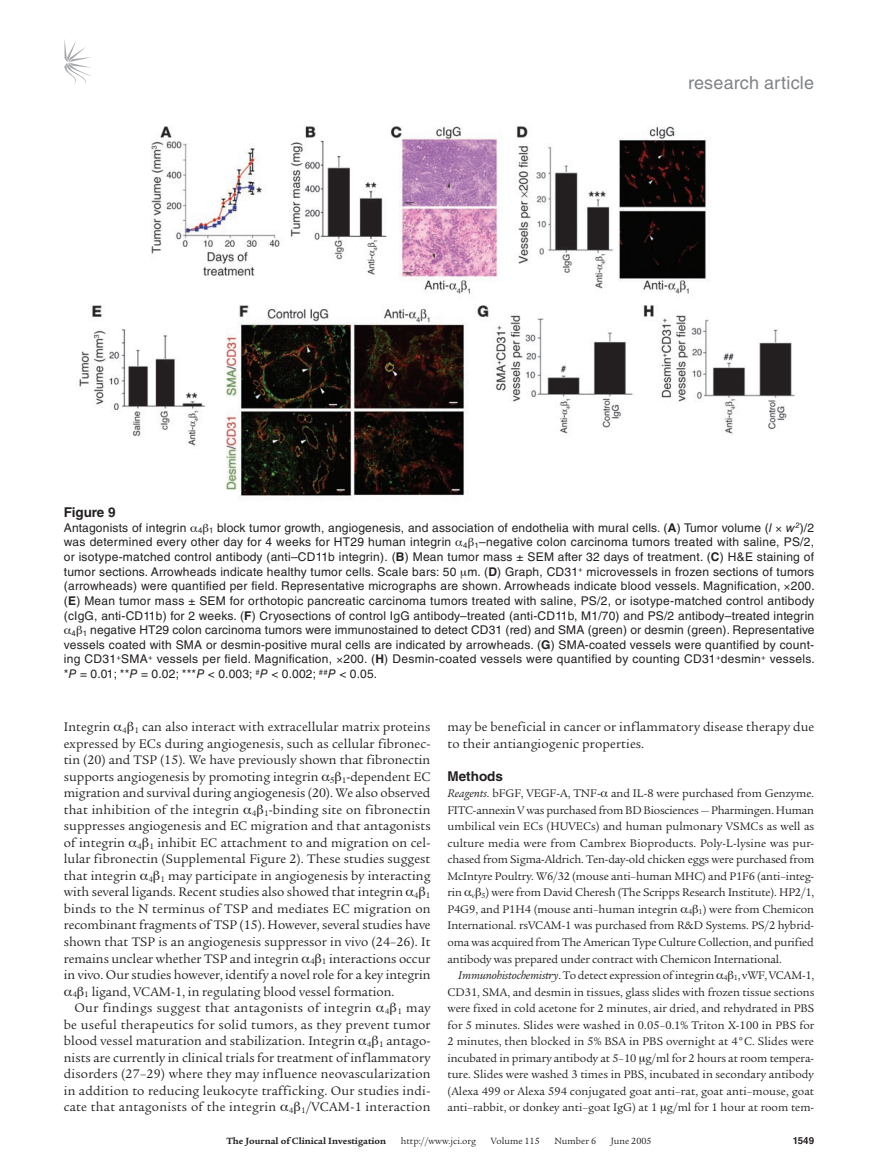
<style>
.page{position:relative;width:878px;height:1174px;background:#fff}
.page>*{position:absolute;margin:0;border:0;box-sizing:border-box;transform-origin:0 0}
.t1{font:18px "Helvetica LT Std";letter-spacing:.01em;color:#808285}
.t2{font:13.5px/16.5px "Legacy Serif Std";letter-spacing:.005em;color:#231f20;text-align:justify}
.t3{font:13.5px "Legacy Serif Std";letter-spacing:.025em;color:#231f20}
.t4{font:700 13.5px "Helvetica LT Std";color:#231f20}
.t5{font:12px/16.5px "Legacy Serif Std";letter-spacing:-.01em;color:#231f20;text-align:justify}
.t6{font:12px "Helvetica LT Std";letter-spacing:.02em;color:#231f20}
.t7{font:9.75px "Legacy Serif Std";color:#231f20}
.t8{font:700 9.75px "Legacy Serif Std";color:#231f20}
.t9{font:700 9.75px "Helvetica LT Std";color:#231f20}
.s1{font-weight:700}
.s2{font-style:italic}
</style>
<div class="page">
<svg style="left:64px;top:39px;width:27px;height:46px"></svg>
<img style="left:79px;top:126px;width:716px;height:374px">
<h1 class="t1" style="left:688px;top:72px;width:127px">research article</h1>
<p class="t4" style="left:64px;top:504px;width:53px">Figure 9</p>
<p class="t6" style="left:64px;top:520px;width:751px">Antagonists of integrin <sub>4</sub> <sub>1</sub> block tumor growth, angiogenesis, and association of endothelia with mural cells. (<span class="s1">A</span>) Tumor volume (<span class="s2">l w</span><sup>2</sup>)/2</p>
<p class="t6" style="left:64px;top:535px;width:751px">was determined every other day for 4 weeks for HT29 human integrin <sub>4</sub> <sub>1</sub>–negative colon carcinoma tumors treated with saline, PS/2,</p>
<p class="t6" style="left:64px;top:550px;width:751px">or isotype-matched control antibody (anti–CD11b integrin). (<span class="s1">B</span>) Mean tumor mass ± SEM after 32 days of treatment. (<span class="s1">C</span>) H&amp;E staining of</p>
<p class="t6" style="left:64px;top:564px;width:751px">tumor sections. Arrowheads indicate healthy tumor cells. Scale bars: 50 m. (<span class="s1">D</span>) Graph, CD31<sup>+</sup> microvessels in frozen sections of tumors</p>
<p class="t6" style="left:64px;top:579px;width:752px">(arrowheads) were quantified per field. Representative micrographs are shown. Arrowheads indicate blood vessels. Magnification, 200.</p>
<p class="t6" style="left:64px;top:594px;width:752px">(<span class="s1">E</span>) Mean tumor mass ± SEM for orthotopic pancreatic carcinoma tumors treated with saline, PS/2, or isotype-matched control antibody</p>
<p class="t6" style="left:64px;top:608px;width:751px">(cIgG, anti-CD11b) for 2 weeks. (<span class="s1">F</span>) Cryosections of control IgG antibody–treated (anti-CD11b, M1/70) and PS/2 antibody–treated integrin</p>
<p class="t6" style="left:72px;top:623px;width:744px"><sub>4</sub> <sub>1</sub> negative HT29 colon carcinoma tumors were immunostained to detect CD31 (red) and SMA (green) or desmin (green). Representative</p>
<p class="t6" style="left:64px;top:637px;width:751px">vessels coated with SMA or desmin-positive mural cells are indicated by arrowheads. (<span class="s1">G</span>) SMA-coated vessels were quantified by count-</p>
<p class="t6" style="left:64px;top:652px;width:752px">ing CD31<sup>+</sup>SMA<sup>+</sup> vessels per field. Magnification, 200. (<span class="s1">H</span>) Desmin-coated vessels were quantified by counting CD31<sup>+</sup>desmin<sup>+</sup> vessels.</p>
<p class="t6" style="left:64px;top:667px;width:315px">*<span class="s2">P</span> = 0.01; **<span class="s2">P</span> = 0.02; ***<span class="s2">P</span> &lt; 0.003; <sup>#</sup><span class="s2">P</span> &lt; 0.002; <sup>##</sup><span class="s2">P</span> &lt; 0.05.</p>
<p class="t2" style="left:64px;top:719px;width:368px">Integrin <sub>4</sub> <sub>1</sub> can also interact with extracellular matrix proteins expressed by ECs during angiogenesis, such as cellular fibronec&shy;tin (20) and TSP (15). We have previously shown that fibronectin supports angiogenesis by promoting integrin</p>
<p class="t2" style="left:342px;top:768px;width:90px"><sub>1</sub>-dependent EC</p>
<p class="t2" style="left:64px;top:785px;width:368px">migration and survival during angiogenesis (20). We also observed</p>
<p class="t2" style="left:64px;top:801px;width:368px">that inhibition of the integrin <sub>4</sub> <sub>1</sub>-binding site on fibronectin</p>
<p class="t2" style="left:64px;top:818px;width:368px">suppresses angiogenesis and EC migration and that antagonists</p>
<p class="t2" style="left:64px;top:834px;width:368px">of integrin <sub>4</sub> <sub>1</sub> inhibit EC attachment to and migration on cel-</p>
<p class="t2" style="left:64px;top:851px;width:368px">lular fibronectin (Supplemental Figure 2). These studies suggest</p>
<p class="t2" style="left:64px;top:867px;width:368px">that integrin <sub>4</sub> <sub>1</sub> may participate in angiogenesis by interacting</p>
<p class="t2" style="left:64px;top:884px;width:368px">with several ligands. Recent studies also showed that integrin <sub>4</sub> <sub>1</sub></p>
<p class="t2" style="left:64px;top:900px;width:368px">binds to the N terminus of TSP and mediates EC migration on</p>
<p class="t2" style="left:64px;top:917px;width:368px">recombinant fragments of TSP (15). However, several studies have</p>
<p class="t2" style="left:64px;top:933px;width:368px">shown that TSP is an angiogenesis suppressor in vivo (24–26). It</p>
<p class="t2" style="left:64px;top:950px;width:368px">remains unclear whether TSP and integrin <sub>4</sub> <sub>1</sub> interactions occur</p>
<p class="t2" style="left:64px;top:966px;width:368px">in vivo. Our studies however, identify a novel role for a key integrin</p>
<p class="t2" style="left:72px;top:983px;width:324px"><sub>4</sub> <sub>1</sub> ligand, VCAM-1, in regulating blood vessel formation.</p>
<p class="t3" style="left:74px;top:1000px;width:357px">Our findings suggest that antagonists of integrin <sub>4</sub> <sub>1</sub> may</p>
<p class="t2" style="left:64px;top:1016px;width:368px">be useful therapeutics for solid tumors, as they prevent tumor</p>
<p class="t2" style="left:64px;top:1032px;width:368px">blood vessel maturation and stabilization. Integrin <sub>4</sub> <sub>1</sub> antago-</p>
<p class="t2" style="left:64px;top:1049px;width:368px">nists are currently in clinical trials for treatment of inflammatory</p>
<p class="t2" style="left:64px;top:1065px;width:368px">disorders (27–29) where they may influence neovascularization</p>
<p class="t2" style="left:64px;top:1082px;width:368px">in addition to reducing leukocyte trafficking. Our studies indi-</p>
<p class="t2" style="left:64px;top:1098px;width:368px">cate that antagonists of the integrin <sub>4</sub> <sub>1</sub>/VCAM-1 interaction</p>
<p class="t2" style="left:447px;top:719px;width:368px">may be beneficial in cancer or inflammatory disease therapy due to their antiangiogenic properties.</p>
<p class="t4" style="left:447px;top:768px;width:57px">Methods</p>
<p class="t5" style="left:447px;top:785px;width:368px"><span class="s2">Reagents</span>. bFGF, VEGF-A, TNF- and IL-8 were purchased from Genzyme.<br>FITC-annexin V was purchased from BD Biosciences — Pharmingen. Human umbilical vein ECs (HUVECs) and human pulmonary VSMCs as well as culture media were from Cambrex Bioproducts. Poly-L-lysine was pur&shy;chased from Sigma-Aldrich. Ten-day-old chicken eggs were purchased from McIntyre Poultry. W6/32 (mouse anti–human MHC) and P1F6 (anti–integ&shy;rin <sub>v</sub> <sub>5</sub>) were from David Cheresh (The Scripps Research Institute). HP2/1, P4G9, and P1H4 (mouse anti–human integrin <sub>4</sub> <sub>1</sub>) were from Chemicon International. rsVCAM-1 was purchased from R&amp;D Systems. PS/2 hybrid&shy;oma was acquired from The American Type Culture Collection, and purified antibody was prepared under contract with Chemicon International.</p>
<p class="t5" style="left:447px;top:967px;width:368px;text-indent:11px"><span class="s2">Immunohistochemistry</span>. To detect expression of integrin <sub>4</sub> <sub>1</sub>, vWF, VCAM-1, CD31, SMA, and desmin in tissues, glass slides with frozen tissue sections were fixed in cold acetone for 2 minutes, air dried, and rehydrated in PBS for 5 minutes. Slides were washed in 0.05–0.1% Triton X-100 in PBS for 2 minutes, then blocked in 5% BSA in PBS overnight at 4°C. Slides were incubated in primary antibody at 5–10 g/ml for 2 hours at room tempera&shy;ture. Slides were washed 3 times in PBS, incubated in secondary antibody (Alexa 499 or Alexa 594 conjugated goat anti–rat, goat anti–mouse, goat anti–rabbit, or donkey anti–goat IgG) at 1 g/ml for 1 hour at room tem-</p>
<p class="t8" style="left:226px;top:1135px;width:161px">The Journal of Clinical Investigation</p>
<p class="t7" style="left:401px;top:1135px;width:77px">http://www.jci.org</p>
<p class="t7" style="left:490px;top:1135px;width:50px">Volume 115</p>
<p class="t7" style="left:554px;top:1135px;width:43px">Number 6</p>
<p class="t7" style="left:610px;top:1135px;width:42px">June 2005</p>
<p class="t9" style="left:792px;top:1134px;width:23px">1549</p>
</div>
